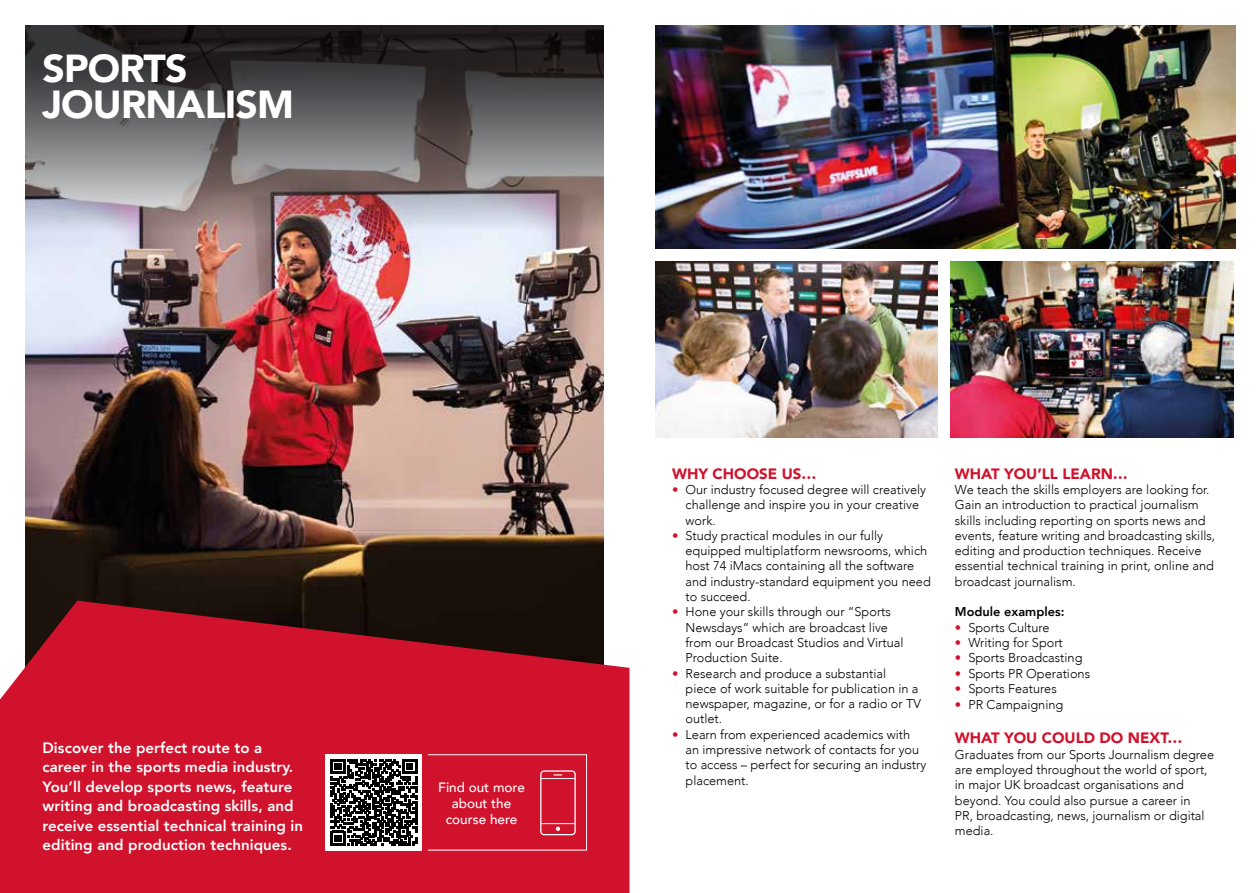
<style>
.page{position:relative;width:1259px;height:893px;background:#fff}
.page>*{position:absolute;margin:0;border:0;box-sizing:border-box;transform-origin:0 0}
.t1{font:900 39px/36px "Avenir";letter-spacing:-.02em;color:#fff}
.t2{font:800 15px/19.5px "Avenir";letter-spacing:.005em;color:#fff}
.t3{font:900 15px "Avenir";color:#d0122d}
.t4{font:500 13.5px/16.2px "Avenir";color:#fff;text-align:center}
.t5{font:300 12.75px/15.3px "Avenir";color:#000}
.t6{font:800 12.75px "Avenir";color:#000}
.s1{color:#d0122d}
</style>
<div class="page">
<img style="left:26px;top:230px;width:578px;height:371px">
<svg style="left:26px;top:26px;width:578px;height:204px;background:#676163"></svg>
<svg style="left:0;top:601px;width:629px;height:292px;background:#bd172e"></svg>
<div style="left:325px;top:754px;width:96px;height:96px;background:#fff"></div>
<div style="left:427px;top:754px;width:160px;height:96px;border:1px solid #fff"></div>
<div style="left:540px;top:770px;width:36px;height:65px;border:1px solid #fff;border-radius:3px"></div>
<svg style="left:556px;top:827px;width:4px;height:4px"></svg>
<hr style="left:541px;top:778px;width:34px;height:1px;background:#fff">
<hr style="left:541px;top:823px;width:34px;height:1px;background:#fff">
<img style="left:655px;top:262px;width:283px;height:175px">
<img style="left:950px;top:262px;width:283px;height:175px">
<svg style="left:331px;top:759px;width:86px;height:87px"></svg>
<img style="left:655px;top:26px;width:580px;height:223px">
<h1 class="t1" style="left:43px;top:49px;width:253px">SPORTS<br>JOURNALISM</h1>
<p class="t2" style="left:43px;top:738px;width:262px">Discover the perfect route to a career in the sports media industry.<br>You’ll develop sports news, feature writing and broadcasting skills, and receive essential technical training in editing and production techniques.</p>
<p class="t4" style="left:438px;top:778px;width:88px">Find out more about the course here</p>
<p class="t3" style="left:672px;top:461px;width:146px">WHY CHOOSE US…</p>
<p class="t5" style="left:685px;top:482px;width:242px;text-indent:-14px"><span class="s1">•</span> Our industry focused degree will creatively challenge and inspire you in your creative work.</p>
<p class="t5" style="left:685px;top:528px;width:247px;text-indent:-14px"><span class="s1">•</span> Study practical modules in our fully equipped multiplatform newsrooms, which host 74 iMacs containing all the software and industry-standard equipment you need to succeed.</p>
<p class="t5" style="left:685px;top:604px;width:219px;text-indent:-14px"><span class="s1">•</span> Hone your skills through our “Sports<br>Newsdays” which are broadcast live from our Broadcast Studios and Virtual<br>Production Suite.</p>
<p class="t5" style="left:685px;top:666px;width:237px;text-indent:-14px"><span class="s1">•</span> Research and produce a substantial<br>piece of work suitable for publication in a newspaper, magazine, or for a radio or TV outlet.</p>
<p class="t5" style="left:685px;top:727px;width:242px;text-indent:-14px"><span class="s1">•</span> Learn from experienced academics with an impressive network of contacts for you to access – perfect for securing an industry placement.</p>
<p class="t3" style="left:955px;top:461px;width:175px">WHAT YOU’LL LEARN…</p>
<p class="t5" style="left:955px;top:482px;width:262px">We teach the skills employers are looking for.<br>Gain an introduction to practical journalism skills including reporting on sports news and events, feature writing and broadcasting skills, editing and production techniques. Receive essential technical training in print, online and broadcast journalism.</p>
<p class="t6" style="left:955px;top:602px;width:111px">Module examples:</p>
<p class="t5" style="left:955px;top:620px;width:96px"><span class="s1">•</span> Sports Culture</p>
<p class="t5" style="left:955px;top:635px;width:109px"><span class="s1">•</span> Writing for Sport</p>
<p class="t5" style="left:955px;top:650px;width:129px"><span class="s1">•</span> Sports Broadcasting</p>
<p class="t5" style="left:955px;top:666px;width:137px"><span class="s1">•</span> Sports PR Operations</p>
<p class="t5" style="left:955px;top:681px;width:103px"><span class="s1">•</span> Sports Features</p>
<p class="t5" style="left:955px;top:697px;width:110px"><span class="s1">•</span> PR Campaigning</p>
<p class="t3" style="left:955px;top:725px;width:229px">WHAT YOU COULD DO NEXT…</p>
<p class="t5" style="left:955px;top:747px;width:261px">Graduates from our Sports Journalism degree are employed throughout the world of sport, in major UK broadcast organisations and beyond. You could also pursue a career in<br>PR, broadcasting, news, journalism or digital media.</p>
</div>
